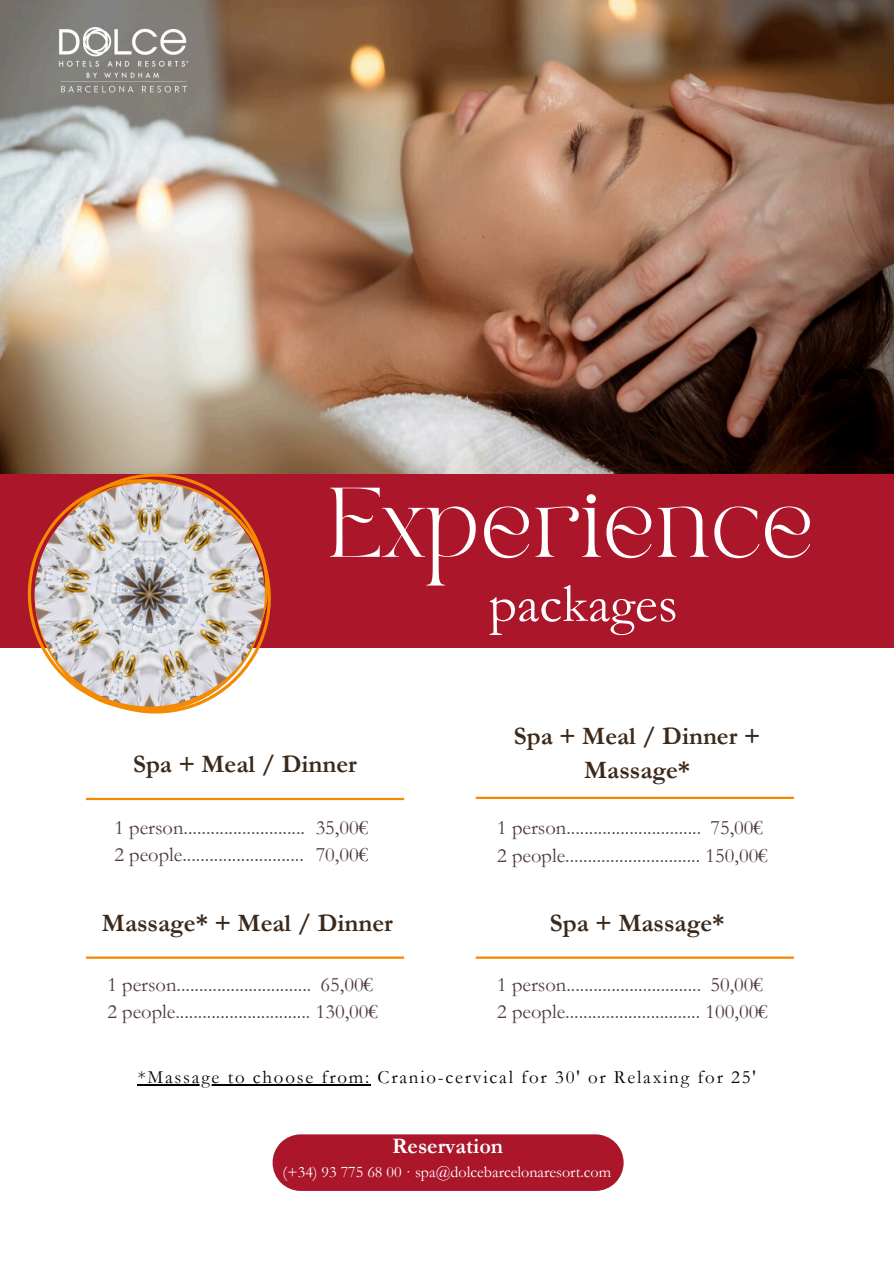
<style>
.page{position:relative;width:894px;height:1264px;background:#fff}
.page>*{position:absolute;margin:0;border:0;box-sizing:border-box;transform-origin:0 0}
.t1{font:69.15px "TAN PEARL Regular";color:#fff}
.t2{font:54.9px "Garamond";color:#fff}
.t3{font:700 25.2px/34.8px "Garamond";color:#3c2919;text-align:center}
.t4{font:700 22.2px "Garamond";color:#fff}
.t5{font:20.55px/27px "Garamond";color:#513a45}
.t6{font:18.9px "Garamond";letter-spacing:.095em;color:#000}
.t7{font:16.05px "Garamond";color:#fff}
</style>
<div class="page">
<img style="left:0;top:0;width:893px;height:474px">
<div style="left:0;top:474px;width:893px;height:174px;background:#ab162b"></div>
<img style="left:51px;top:28px;width:146px;height:69px">
<div style="left:272px;top:1134px;width:351px;height:56px;background:#ab162b"></div>
<hr style="left:86px;top:797px;width:318px;height:3px;background:#f38a00">
<hr style="left:86px;top:956px;width:318px;height:2px;background:#f38a00">
<hr style="left:475px;top:956px;width:318px;height:2px;background:#f38a00">
<hr style="left:475px;top:796px;width:318px;height:3px;background:#f38a00">
<hr style="left:138px;top:1084px;width:233px;height:1px;background:#000">
<svg style="left:43px;top:473px;width:225px;height:6px"></svg>
<svg style="left:132px;top:547px;width:139px;height:166px"></svg>
<svg style="left:28px;top:479px;width:233px;height:232px"></svg>
<img style="left:35px;top:482px;width:230px;height:224px;border-radius:50%">
<p class="t1" style="left:328px;top:486px;width:487px">Experience</p>
<p class="t2" style="left:489px;top:573px;width:190px">packages</p>
<h2 class="t3" style="left:133px;top:747px;width:225px">Spa + Meal / Dinner</h2>
<p class="t5" style="left:114px;top:814px;width:192px">1 person...........................<br>2 people...........................</p>
<h5 class="t5" style="left:315px;top:814px;width:54px">35,00€<br>70,00€</h5>
<h3 class="t3" style="left:102px;top:905px;width:292px">Massage* + Meal / Dinner</h3>
<h5 class="t5" style="left:107px;top:971px;width:272px">1 person.............................. 65,00€<br>2 people.............................. 130,00€</h5>
<h3 class="t3" style="left:514px;top:718px;width:248px">Spa + Meal / Dinner +<br>Massage*</h3>
<h5 class="t5" style="left:497px;top:814px;width:272px">1 person.............................. 75,00€<br>2 people.............................. 150,00€</h5>
<p class="t3" style="left:550px;top:905px;width:176px">Spa + Massage*</p>
<p class="t5" style="left:497px;top:971px;width:272px">1 person.............................. 50,00€<br>2 people.............................. 100,00€</p>
<h5 class="t6" style="left:138px;top:1066px;width:619px">*Massage to choose from: Cranio-cervical for 30' or Relaxing for 25'</h5>
<p class="t4" style="left:392px;top:1133px;width:113px">Reservation</p>
<h1 class="t7" style="left:282px;top:1163px;width:330px">(+34) 93 775 68 00 · spa@dolcebarcelonaresort.com</h1>
</div>
